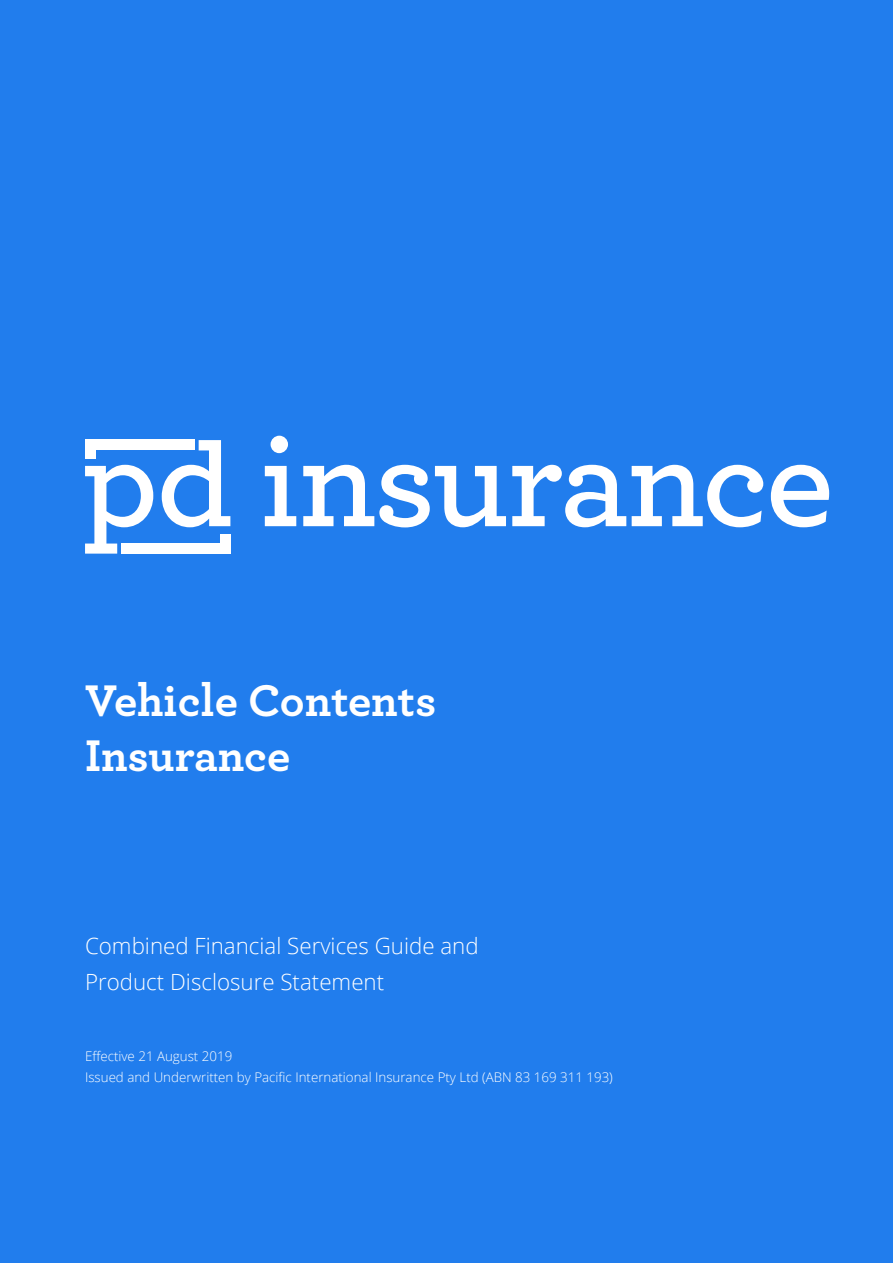
<style>
.page{position:relative;width:893px;height:1263px;background:#217ded}
.page>*{position:absolute;margin:0;border:0;box-sizing:border-box;transform-origin:0 0}
.t1{font:700 46.5px/55.5px "Archer Pro";color:#fff}
.t2{font:300 22.35px/35.8px "Open Sans";color:#fff}
.t3{font:300 13.35px/20.9px "Open Sans";color:#fff}
</style>
<div class="page">
<svg style="left:162px;top:440px;width:68px;height:87px"></svg>
<div style="left:271px;top:436px;width:17px;height:17px;background:#fff;border-radius:50%"></div>
<svg style="left:265px;top:466px;width:31px;height:60px"></svg>
<svg style="left:303px;top:465px;width:203px;height:62px"></svg>
<svg style="left:512px;top:465px;width:114px;height:62px"></svg>
<svg style="left:632px;top:465px;width:131px;height:62px"></svg>
<svg style="left:771px;top:465px;width:58px;height:62px"></svg>
<svg style="left:85px;top:465px;width:68px;height:89px"></svg>
<div style="left:122px;top:543px;width:109px;height:11px;background:#fff"></div>
<div style="left:86px;top:440px;width:109px;height:10px;background:#fff"></div>
<div style="left:220px;top:534px;width:11px;height:20px;background:#fff"></div>
<div style="left:86px;top:440px;width:10px;height:19px;background:#fff"></div>
<h1 class="t1" style="left:85px;top:670px;width:353px">Vehicle Contents<br>Insurance</h1>
<h2 class="t2" style="left:85px;top:927px;width:395px">Combined Financial Services Guide and<br>Product Disclosure Statement</h2>
<p class="t3" style="left:85px;top:1046px;width:529px">Effective 21 August 2019<br>Issued and Underwritten by Pacific International Insurance Pty Ltd (ABN 83 169 311 193)</p>
</div>
